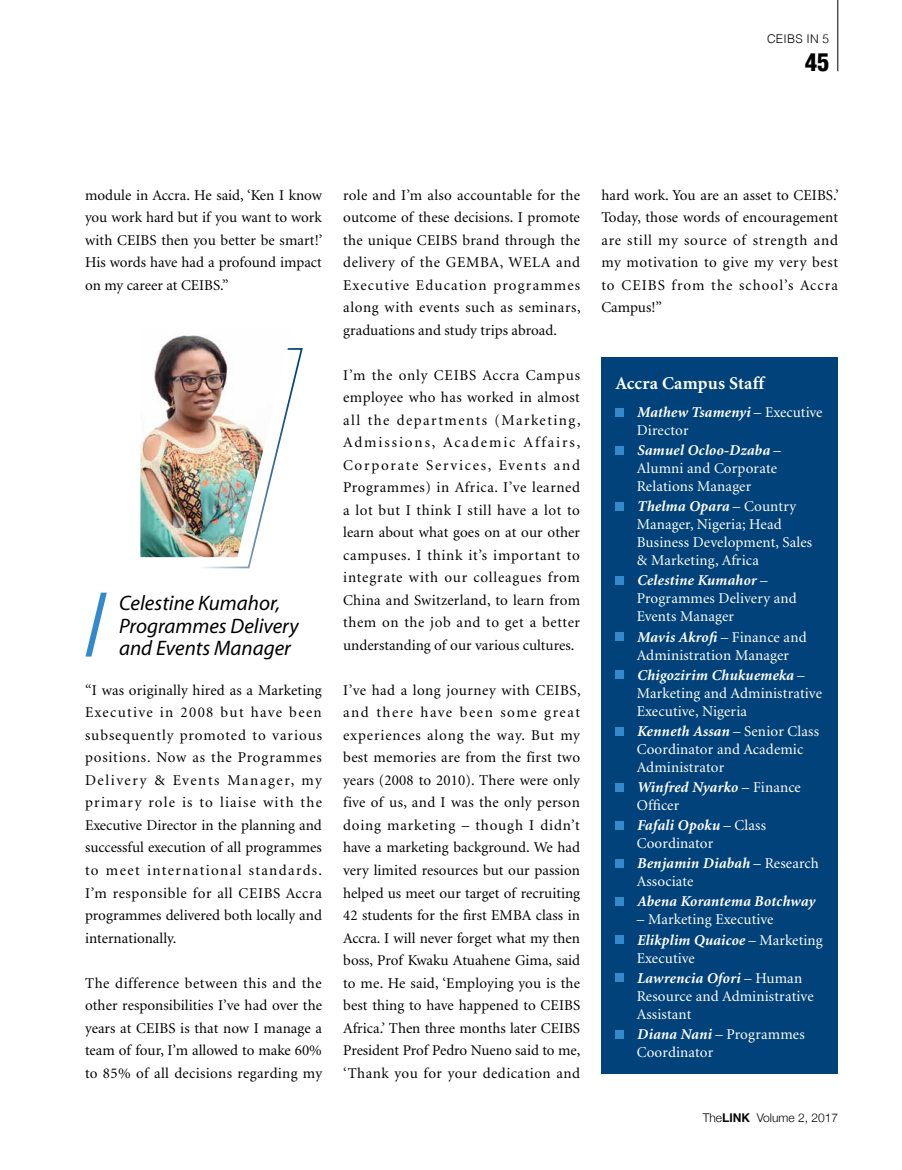
<style>
.page{position:relative;width:902px;height:1170px;background:#fff}
.page>*{position:absolute;margin:0;border:0;box-sizing:border-box;transform-origin:0 0}
.t1{font:900 condensed 24px "Helvetica";color:#000}
.t2{font:italic 21px/22.5px "Myriad";color:#000}
.t3{font:700 18px "Minion";letter-spacing:.01em;color:#fff}
.t4{font:15px/22.5px "Minion";color:#000;text-align:justify}
.t5{font:15px/18px "Minion";letter-spacing:.01em;color:#fff}
.t6{font:italic 700 15px "Minion";letter-spacing:.01em;color:#fff}
.t7{font:300 12px "Helvetica Neue";color:#000}
.t8{font:300 12px "Helvetica";letter-spacing:.02em;color:#000}
.s1{font-weight:700;font-style:italic}
.s2{font-family:"Helvetica";font-weight:700}
</style>
<div class="page">
<svg style="left:144px;top:348px;width:159px;height:221px"></svg>
<img style="left:140px;top:335px;width:152px;height:222px">
<div style="left:601px;top:357px;width:237px;height:717px;background:#004279"></div>
<div style="left:615px;top:407px;width:9px;height:9px;background:#3489ca"></div>
<div style="left:615px;top:445px;width:9px;height:9px;background:#3489ca"></div>
<div style="left:615px;top:502px;width:9px;height:9px;background:#3489ca"></div>
<div style="left:615px;top:576px;width:9px;height:9px;background:#3489ca"></div>
<div style="left:615px;top:632px;width:9px;height:9px;background:#3489ca"></div>
<div style="left:615px;top:670px;width:9px;height:9px;background:#3489ca"></div>
<div style="left:615px;top:726px;width:9px;height:9px;background:#3489ca"></div>
<div style="left:615px;top:782px;width:9px;height:9px;background:#3489ca"></div>
<div style="left:615px;top:820px;width:9px;height:9px;background:#3489ca"></div>
<div style="left:615px;top:858px;width:9px;height:9px;background:#3489ca"></div>
<div style="left:615px;top:897px;width:9px;height:9px;background:#3489ca"></div>
<div style="left:615px;top:935px;width:9px;height:9px;background:#3489ca"></div>
<div style="left:615px;top:973px;width:9px;height:9px;background:#3489ca"></div>
<div style="left:615px;top:1029px;width:9px;height:9px;background:#3489ca"></div>
<svg style="left:85px;top:592px;width:22px;height:64px"></svg>
<hr style="left:837px;top:0;width:1px;height:71px;background:#000">
<p class="t8" style="left:767px;top:29px;width:64px">CEIBS i n 5</p>
<h1 class="t1" style="left:805px;top:47px;width:25px">45</h1>
<p class="t4" style="left:85px;top:184px;width:239px">module in Accra. He said, ‘Ken I know you work hard but if you want to work with CEIBS then you better be smart!’ His words have had a profound impact on my career at CEIBS.”</p>
<h2 class="t2" style="left:119px;top:592px;width:181px">Celestine Kumahor,<br>Programmes Delivery and Events Manager</h2>
<p class="t4" style="left:85px;top:679px;width:239px">“I was originally hired as a Marketing Executive in 2008 but have been subsequently promoted to various positions. Now as the Programmes Delivery &amp; Events Manager, my primary role is to liaise with the Executive Director in the planning and successful execution of all programmes to meet international standards.<br>I’m responsible for all CEIBS Accra programmes delivered both locally and internationally.</p>
<p class="t4" style="left:85px;top:971px;width:238px">The difference between this and the other responsibilities I’ve had over the years at CEIBS is that now I manage a team of four, I’m allowed to make 60% to 85% of all decisions regarding my</p>
<p class="t4" style="left:343px;top:184px;width:239px">role and I’m also accountable for the outcome of these decisions. I promote the unique CEIBS brand through the delivery of the GEMBA, WELA and Executive Education programmes along with events such as seminars, graduations and study trips abroad.</p>
<p class="t4" style="left:343px;top:364px;width:239px">I’m the only CEIBS Accra Campus employee who has worked in almost all the departments (Marketing, Admissions, Academic Affairs, Corporate Services, Events and Programmes) in Africa. I’ve learned a lot but I think I still have a lot to learn about what goes on at our other campuses. I think it’s important to integrate with our colleagues from China and Switzerland, to learn from them on the job and to get a better understanding of our various cultures.</p>
<p class="t4" style="left:343px;top:679px;width:239px">I’ve had a long journey with CEIBS, and there have been some great experiences along the way. But my best memories are from the first two years (2008 to 2010). There were only five of us, and I was the only person doing marketing – though I didn’t have a marketing background. We had very limited resources but our passion helped us meet our target of recruiting 42 students for the first EMBA class in Accra. I will never forget what my then boss, Prof Kwaku Atuahene Gima, said to me. He said, ‘Employing you is the best thing to have happened to CEIBS Africa.’ Then three months later CEIBS President Prof Pedro Nueno said to me, ‘Thank you for your dedication and</p>
<p class="t4" style="left:601px;top:184px;width:239px">hard work. You are an asset to CEIBS.’ Today, those words of encouragement are still my source of strength and my motivation to give my very best to CEIBS from the school’s Accra Campus!”</p>
<p class="t3" style="left:615px;top:374px;width:150px">Accra Campus Staff</p>
<p class="t5" style="left:636px;top:403px;width:187px"><span class="s1">Mathew Tsamenyi</span> – Executive<br>Director</p>
<p class="t5" style="left:636px;top:442px;width:146px"><span class="s1">Samuel Ocloo-Dzaba</span> –<br>Alumni and Corporate<br>Relations Manager</p>
<p class="t5" style="left:636px;top:498px;width:177px"><span class="s1">Thelma Opara</span> – Country<br>Manager, Nigeria; Head<br>Business Development, Sales &amp; Marketing, Africa</p>
<p class="t5" style="left:636px;top:572px;width:161px"><span class="s1">Celestine Kumahor</span> –<br>Programmes Delivery and<br>Events Manager</p>
<p class="t5" style="left:636px;top:628px;width:171px"><span class="s1">Mavis Akrofi</span> – Finance and<br>Administration Manager</p>
<p class="t5" style="left:636px;top:666px;width:187px"><span class="s1">Chigozirim Chukuemeka</span> –<br>Marketing and Administrative<br>Executive, Nigeria</p>
<p class="t5" style="left:636px;top:722px;width:184px"><span class="s1">Kenneth Assan</span> – Senior Class<br>Coordinator and Academic<br>Administrator</p>
<p class="t5" style="left:636px;top:778px;width:166px"><span class="s1">Winfred Nyarko</span> – Finance<br>Officer</p>
<p class="t5" style="left:636px;top:816px;width:131px"><span class="s1">Fafali Opoku</span> – Class<br>Coordinator</p>
<p class="t5" style="left:636px;top:855px;width:183px"><span class="s1">Benjamin Diabah</span> – Research<br>Associate</p>
<p class="t6" style="left:636px;top:894px;width:179px">Abena Korantema Botchway</p>
<p class="t5" style="left:636px;top:910px;width:187px;line-height:20.1px">– Marketing Executive<br><span class="s1">Elikplim Quaicoe</span> – Marketing</p>
<p class="t5" style="left:636px;top:948px;width:167px;line-height:20.1px">Executive<br><span class="s1">Lawrencia Ofori</span> – Human</p>
<p class="t5" style="left:636px;top:987px;width:178px">Resource and Administrative<br>Assistant</p>
<p class="t5" style="left:636px;top:1025px;width:169px"><span class="s1">Diana Nani</span> – Programmes<br>Coordinator</p>
<p class="t7" style="left:702px;top:1108px;width:137px">the<span class="s2">LINK</span> Volume 2, 2017</p>
</div>
